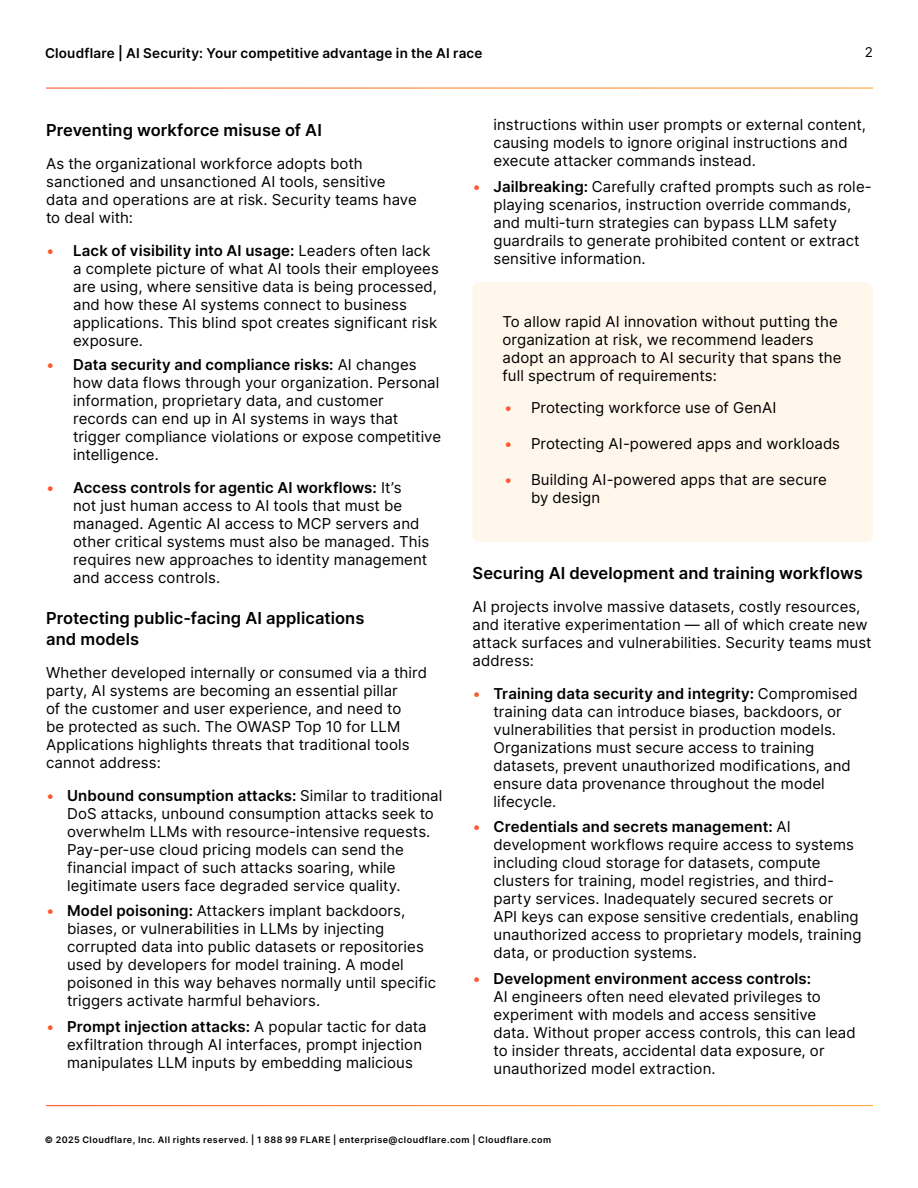
<style>
.page{position:relative;width:918px;height:1188px;background:#fff}
.page>*{position:absolute;margin:0;border:0;box-sizing:border-box;transform-origin:0 0}
.H2_Indigo__Sub_head{font:600 16.5px/21px "Inter";letter-spacing:.005em;color:#000}
.Body_Copy{font:15px/18px "Inter";letter-spacing:.005em;color:#000}
.t1{font:600 13.5px "Inter";letter-spacing:.01em;color:#000}
.t2{font:13.5px "Inter";color:#000}
.t3{font:600 9px "Inter";letter-spacing:.055em;color:#000}
.s1{color:#ff572e}
.s2{font-weight:600}
</style>
<div class="page">
<div style="left:472px;top:282px;width:401px;height:260px;background:#fff6ec;border-radius:8px"></div>
<p class="t1" style="left:45px;top:43px;width:439px">Cloudflare | AI Security: Your competitive advantage in the AI race</p>
<p class="t2" style="left:865px;top:42px;width:10px">2</p>
<p class="H2_Indigo__Sub_head" style="left:46px;top:119px;width:277px">Preventing workforce misuse of AI</p>
<p class="Body_Copy" style="left:46px;top:154px;width:372px">As the organizational workforce adopts both sanctioned and unsanctioned AI tools, sensitive data and operations are at risk. Security teams have to deal with:</p>
<p class="Body_Copy" style="left:73px;top:241px;width:367px;text-indent:-27px"><span class="s1">•</span> <span class="s2">Lack of visibility into AI usage:</span> Leaders often lack a complete picture of what AI tools their employees are using, where sensitive data is being processed, and how these AI systems connect to business applications. This blind spot creates significant risk exposure.</p>
<p class="Body_Copy" style="left:73px;top:355px;width:369px;text-indent:-27px"><span class="s1">•</span> <span class="s2">Data security and compliance risks:</span> AI changes how data flows through your organization. Personal information, proprietary data, and customer records can end up in AI systems in ways that trigger compliance violations or expose competitive intelligence.</p>
<p class="Body_Copy" style="left:73px;top:478px;width:358px;text-indent:-27px"><span class="s1">•</span> <span class="s2">Access controls for agentic AI workflows:</span> It’s<br>not just human access to AI tools that must be managed. Agentic AI access to MCP servers and other critical systems must also be managed. This requires new approaches to identity management and access controls.</p>
<p class="H2_Indigo__Sub_head" style="left:46px;top:607px;width:320px">Protecting public-facing AI applications and models</p>
<p class="Body_Copy" style="left:46px;top:663px;width:383px">Whether developed internally or consumed via a third party, AI systems are becoming an essential pillar<br>of the customer and user experience, and need to<br>be protected as such. The OWASP Top 10 for LLM Applications highlights threats that traditional tools cannot address:</p>
<p class="Body_Copy" style="left:67px;top:786px;width:377px;text-indent:-21px"><span class="s1">•</span> <span class="s2">Unbound consumption attacks:</span> Similar to traditional DoS attacks, unbound consumption attacks seek to overwhelm LLMs with resource-intensive requests.<br>Pay-per-use cloud pricing models can send the financial impact of such attacks soaring, while legitimate users face degraded service quality.</p>
<p class="Body_Copy" style="left:67px;top:901px;width:371px;text-indent:-21px"><span class="s1">•</span> <span class="s2">Model poisoning:</span> Attackers implant backdoors, biases, or vulnerabilities in LLMs by injecting corrupted data into public datasets or repositories used by developers for model training. A model poisoned in this way behaves normally until specific triggers activate harmful behaviors.</p>
<p class="Body_Copy" style="left:67px;top:1017px;width:361px;text-indent:-21px"><span class="s1">•</span> <span class="s2">Prompt injection attacks:</span> A popular tactic for data exfiltration through AI interfaces, prompt injection manipulates LLM inputs by embedding malicious</p>
<p class="Body_Copy" style="left:494px;top:115px;width:374px">instructions within user prompts or external content, causing models to ignore original instructions and execute attacker commands instead.</p>
<p class="Body_Copy" style="left:494px;top:177px;width:380px;text-indent:-21px"><span class="s1">•</span> <span class="s2">Jailbreaking:</span> Carefully crafted prompts such as role&shy;playing scenarios, instruction override commands, and multi-turn strategies can bypass LLM safety guardrails to generate prohibited content or extract sensitive information.</p>
<p class="Body_Copy" style="left:502px;top:312px;width:341px">To allow rapid AI innovation without putting the organization at risk, we recommend leaders adopt an approach to AI security that spans the full spectrum of requirements:</p>
<p class="Body_Copy" style="left:504px;top:398px;width:274px"><span class="s1">•</span> Protecting workforce use of GenAI</p>
<p class="Body_Copy" style="left:504px;top:434px;width:338px"><span class="s1">•</span> Protecting AI-powered apps and workloads</p>
<p class="Body_Copy" style="left:531px;top:470px;width:298px;text-indent:-27px"><span class="s1">•</span> Building AI-powered apps that are secure by design</p>
<p class="H2_Indigo__Sub_head" style="left:472px;top:562px;width:392px">Securing AI development and training workflows</p>
<p class="Body_Copy" style="left:472px;top:597px;width:401px">AI projects involve massive datasets, costly resources, and iterative experimentation — all of which create new attack surfaces and vulnerabilities. Security teams must address:</p>
<p class="Body_Copy" style="left:494px;top:684px;width:366px;text-indent:-21px"><span class="s1">•</span> <span class="s2">Training data security and integrity:</span> Compromised training data can introduce biases, backdoors, or vulnerabilities that persist in production models.<br>Organizations must secure access to training datasets, prevent unauthorized modifications, and ensure data provenance throughout the model lifecycle.</p>
<p class="Body_Copy" style="left:494px;top:817px;width:370px;text-indent:-21px"><span class="s1">•</span> <span class="s2">Credentials and secrets management:</span> AI development workflows require access to systems including cloud storage for datasets, compute clusters for training, model registries, and third&shy;party services. Inadequately secured secrets or<br>API keys can expose sensitive credentials, enabling unauthorized access to proprietary models, training data, or production systems.</p>
<p class="Body_Copy" style="left:494px;top:969px;width:364px;text-indent:-21px"><span class="s1">•</span> <span class="s2">Development environment access controls:<br></span>AI engineers often need elevated privileges to experiment with models and access sensitive data. Without proper access controls, this can lead to insider threats, accidental data exposure, or unauthorized model extraction.</p>
<p class="t3" style="left:45px;top:1133px;width:508px">© 2025 Cloudflare, Inc. All rights reserved. | 1 888 99 FLARE | enterprise@cloudflare.com | Cloudflare.com</p>
</div>
